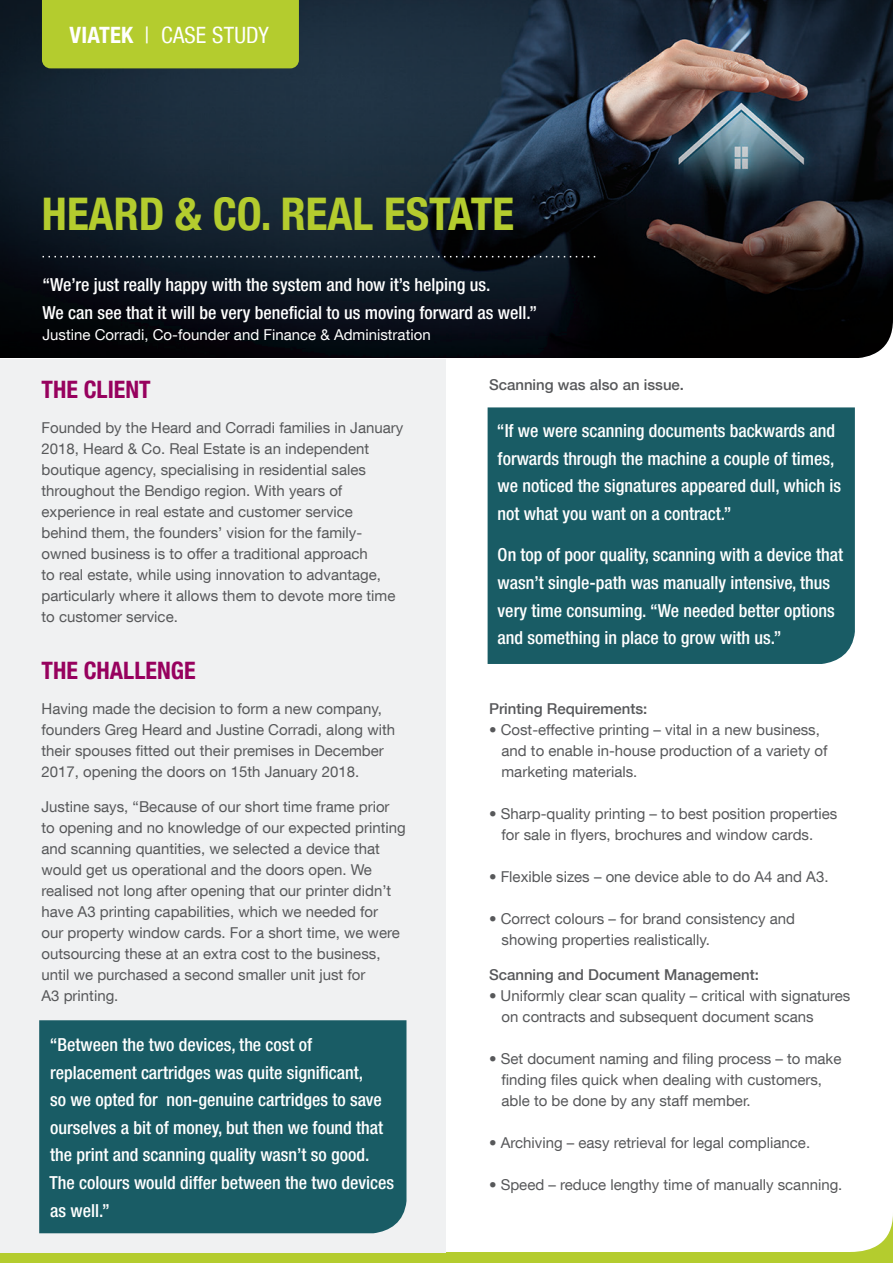
<style>
.page{position:relative;width:893px;height:1263px;background:#fff}
.page>*{position:absolute;margin:0;border:0;box-sizing:border-box;transform-origin:0 0}
.t1{font:700 condensed 45px "Helvetica Neue LT Com";color:#b4cc2e}
.Body{font:700 condensed 24px "Helvetica Neue LT Com";color:#97015e}
.t2{font:condensed 22.5px "Helvetica Neue LT Com";letter-spacing:.01em;color:#fff}
.Body-2{font:500 condensed 18px/27.6px "Helvetica Neue LT Com";color:#fff}
.Body-3{font:15px/21px "Helvetica Neue LT Com";color:#57585a}
.Body-4{font:500 15px "Helvetica Neue LT Com";color:#57585a}
.Body-5{font:15px "Helvetica Neue LT Com";color:#fff}
.s1{font-weight:700}
</style>
<div class="page">
<svg style="left:851px;top:1216px;width:42px;height:36px"></svg>
<div style="left:0;top:1252px;width:893px;height:11px;background:#b4cc2e"></div>
<div style="left:488px;top:407px;width:367px;height:257px;background:#195c65"></div>
<div style="left:0;top:359px;width:446px;height:893px;background:#f0f1f2"></div>
<div style="left:39px;top:1020px;width:367px;height:213px;background:#195c65"></div>
<img style="left:0;top:0;width:893px;height:358px">
<div style="left:42px;top:0;width:257px;height:68px;background:#b4cc2e"></div>
<svg style="left:850px;top:289px;width:43px;height:69px;background:#181818"></svg>
<svg style="left:43px;top:256px;width:552px;height:1px"></svg>
<h2 class="t2" style="left:70px;top:22px;width:201px"><span class="s1">VIATEK</span> | CASE STUDY</h2>
<h1 class="t1" style="left:42px;top:187px;width:474px">HEARD &amp; CO. REAL ESTATE</h1>
<p class="Body-2" style="left:43px;top:271px;width:496px">“We’re just really happy with the system and how it’s helping us.<br>We can see that it will be very beneficial to us moving forward as well.”</p>
<p class="Body-5" style="left:43px;top:325px;width:390px">Justine Corradi, Co-founder and Finance &amp; Administration</p>
<p class="Body" style="left:42px;top:375px;width:111px">THE CLIENT</p>
<p class="Body-3" style="left:42px;top:416px;width:363px">Founded by the Heard and Corradi families in January 2018, Heard &amp; Co. Real Estate is an independent boutique agency, specialising in residential sales throughout the Bendigo region. With years of experience in real estate and customer service<br>behind them, the founders’ vision for the family&shy;owned business is to offer a traditional approach<br>to real estate, while using innovation to advantage, particularly where it allows them to devote more time to customer service.</p>
<p class="Body" style="left:42px;top:656px;width:156px">THE CHALLENGE</p>
<p class="Body-3" style="left:42px;top:697px;width:355px">Having made the decision to form a new company, founders Greg Heard and Justine Corradi, along with their spouses fitted out their premises in December 2017, opening the doors on 15th January 2018.</p>
<p class="Body-3" style="left:42px;top:795px;width:366px">Justine says, “Because of our short time frame prior to opening and no knowledge of our expected printing and scanning quantities, we selected a device that would get us operational and the doors open. We realised not long after opening that our printer didn’t have A3 printing capabilities, which we needed for<br>our property window cards. For a short time, we were outsourcing these at an extra cost to the business, until we purchased a second smaller unit just for<br>A3 printing.</p>
<p class="Body-2" style="left:49px;top:1031px;width:346px">“Between the two devices, the cost of replacement cartridges was quite significant,<br>so we opted for non-genuine cartridges to save ourselves a bit of money, but then we found that the print and scanning quality wasn’t so good.<br>The colours would differ between the two devices as well.”</p>
<p class="Body-4" style="left:489px;top:375px;width:197px">Scanning was also an issue.</p>
<p class="Body-2" style="left:497px;top:417px;width:346px">“If we were scanning documents backwards and forwards through the machine a couple of times, we noticed the signatures appeared dull, which is not what you want on a contract.”</p>
<p class="Body-2" style="left:498px;top:541px;width:347px">On top of poor quality, scanning with a device that wasn’t single-path was manually intensive, thus very time consuming. “We needed better options and something in place to grow with us.”</p>
<p class="Body-4" style="left:489px;top:699px;width:160px">Printing Requirements:</p>
<p class="Body-3" style="left:501px;top:718px;width:327px;text-indent:-13px">• Cost-effective printing – vital in a new business, and to enable in-house production of a variety of marketing materials.</p>
<p class="Body-3" style="left:501px;top:802px;width:337px;text-indent:-13px">• Sharp-quality printing – to best position properties for sale in flyers, brochures and window cards.</p>
<p class="Body-3" style="left:489px;top:865px;width:341px">• Flexible sizes – one device able to do A4 and A3.</p>
<p class="Body-3" style="left:501px;top:907px;width:295px;text-indent:-13px">• Correct colours – for brand consistency and showing properties realistically.</p>
<p class="Body-4" style="left:489px;top:965px;width:272px">Scanning and Document Management:</p>
<p class="Body-3" style="left:501px;top:984px;width:350px;text-indent:-13px">• Uniformly clear scan quality – critical with signatures on contracts and subsequent document scans</p>
<p class="Body-3" style="left:501px;top:1047px;width:341px;text-indent:-13px">• Set document naming and filing process – to make finding files quick when dealing with customers, able to be done by any staff member.</p>
<p class="Body-3" style="left:489px;top:1131px;width:323px">• Archiving – easy retrieval for legal compliance.</p>
<p class="Body-3" style="left:489px;top:1173px;width:355px">• Speed – reduce lengthy time of manually scanning.</p>
</div>
